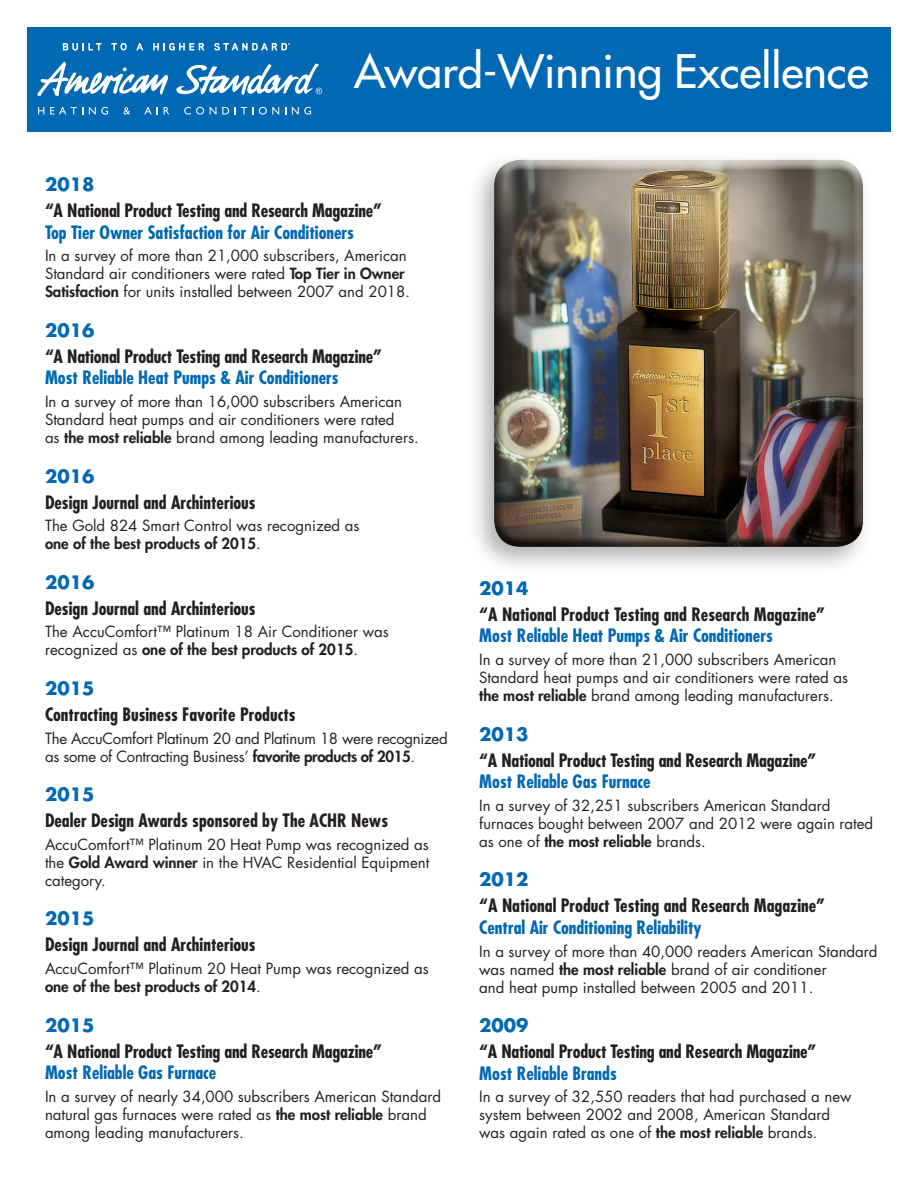
<style>
.page{position:relative;width:918px;height:1188px;background:#fff}
.page>*{position:absolute;margin:0;border:0;box-sizing:border-box;transform-origin:0 0}
.t1{font:500 45px "Futura Std";color:#fff}
.t2{font:700 condensed 18px "Futura Std";color:#231f20}
.t3{font:700 condensed 18px "Futura Std";color:#0168b3}
.t4{font:700 18px "Futura Std";color:#0168b3}
.t5{font:15px/18px "Futura Std";color:#231f20}
.t6{font:15px/18px "Futura Std";letter-spacing:-.02em;color:#231f20}
.s1{font-weight:800}
</style>
<div class="page">
<div style="left:27px;top:27px;width:864px;height:104px;background:#0168b3"></div>
<div style="left:467px;top:150px;width:407px;height:426px;background:#231f20;opacity:.35"></div>
<div style="left:491px;top:158px;width:372px;height:372px;background:#fff;opacity:.8"></div>
<div style="left:491px;top:168px;width:372px;height:380px;background:#231f20;opacity:.75"></div>
<svg style="left:38px;top:107px;width:6px;height:7px"></svg>
<svg style="left:50px;top:107px;width:33px;height:7px"></svg>
<svg style="left:89px;top:107px;width:19px;height:8px"></svg>
<svg style="left:124px;top:107px;width:6px;height:8px"></svg>
<svg style="left:144px;top:107px;width:14px;height:7px"></svg>
<svg style="left:164px;top:107px;width:5px;height:7px"></svg>
<svg style="left:184px;top:107px;width:20px;height:8px"></svg>
<svg style="left:210px;top:107px;width:19px;height:7px"></svg>
<svg style="left:235px;top:107px;width:18px;height:7px"></svg>
<svg style="left:259px;top:107px;width:20px;height:8px"></svg>
<svg style="left:292px;top:107px;width:19px;height:8px"></svg>
<svg style="left:37px;top:61px;width:285px;height:35px"></svg>
<svg style="left:63px;top:43px;width:39px;height:8px"></svg>
<svg style="left:111px;top:43px;width:16px;height:8px"></svg>
<svg style="left:136px;top:43px;width:7px;height:7px"></svg>
<svg style="left:153px;top:43px;width:52px;height:8px"></svg>
<svg style="left:214px;top:43px;width:76px;height:8px"></svg>
<h1 class="t1" style="left:354px;top:44px;width:516px">Award-Winning Excellence</h1>
<p class="t4" style="left:45px;top:172px;width:51px">2018</p>
<p class="t2" style="left:45px;top:199px;width:339px">“A National Product Testing and Research Magazine”</p>
<p class="t3" style="left:45px;top:221px;width:311px">Top Tier Owner Satisfaction for Air Conditioners</p>
<p class="t5" style="left:45px;top:247px;width:367px">In a survey of more than 21,000 subscribers, American<br>Standard air conditioners were rated <span class="s1">Top Tier in Owner<br>Satisfaction</span> for units installed between 2007 and 2018.</p>
<p class="t4" style="left:45px;top:318px;width:51px">2016</p>
<p class="t2" style="left:45px;top:345px;width:339px">“A National Product Testing and Research Magazine”</p>
<p class="t3" style="left:45px;top:367px;width:295px">Most Reliable Heat Pumps &amp; Air Conditioners</p>
<p class="t5" style="left:45px;top:393px;width:375px">In a survey of more than 16,000 subscribers American<br>Standard heat pumps and air conditioners were rated<br>as <span class="s1">the most reliable</span> brand among leading manufacturers.</p>
<p class="t4" style="left:45px;top:464px;width:51px">2016</p>
<p class="t2" style="left:45px;top:491px;width:212px">Design Journal and Archinterious</p>
<p class="t5" style="left:45px;top:517px;width:316px">The Gold 824 Smart Control was recognized as <span class="s1">one of the best products of 2015</span>.</p>
<p class="t4" style="left:45px;top:570px;width:51px">2016</p>
<p class="t2" style="left:45px;top:597px;width:212px">Design Journal and Archinterious</p>
<p class="t5" style="left:45px;top:623px;width:345px">The AccuComfort™ Platinum 18 Air Conditioner was recognized as <span class="s1">one of the best products of 2015</span>.</p>
<p class="t4" style="left:45px;top:676px;width:51px">2015</p>
<p class="t2" style="left:45px;top:703px;width:252px">Contracting Business Favorite Products</p>
<p class="t6" style="left:45px;top:729px;width:404px">The AccuComfort Platinum 20 and Platinum 18 were recognized as some of Contracting Business’ <span class="s1">favorite products of 2015</span>.</p>
<p class="t4" style="left:45px;top:782px;width:51px">2015</p>
<p class="t2" style="left:45px;top:809px;width:345px">Dealer Design Awards sponsored by The ACHR News</p>
<p class="t5" style="left:45px;top:835px;width:386px;text-align:justify">AccuComfort™ Platinum 20 Heat Pump was recognized as the <span class="s1">Gold Award winner</span> in the HVAC Residential Equipment category.</p>
<p class="t4" style="left:45px;top:907px;width:51px">2015</p>
<p class="t2" style="left:45px;top:934px;width:212px">Design Journal and Archinterious</p>
<p class="t5" style="left:45px;top:960px;width:385px">AccuComfort™ Platinum 20 Heat Pump was recognized as <span class="s1">one of the best products of 2014</span>.</p>
<p class="t4" style="left:45px;top:1013px;width:51px">2015</p>
<p class="t2" style="left:45px;top:1040px;width:339px">“A National Product Testing and Research Magazine”</p>
<p class="t3" style="left:45px;top:1061px;width:173px">Most Reliable Gas Furnace</p>
<p class="t5" style="left:45px;top:1087px;width:398px">In a survey of nearly 34,000 subscribers American Standard natural gas furnaces were rated as <span class="s1">the most reliable</span> brand among leading manufacturers.</p>
<p class="t4" style="left:479px;top:576px;width:51px">2014</p>
<p class="t2" style="left:479px;top:603px;width:347px">“A National Product Testing and Research Magazine”</p>
<p class="t3" style="left:479px;top:625px;width:295px">Most Reliable Heat Pumps &amp; Air Conditioners</p>
<p class="t5" style="left:479px;top:651px;width:370px">In a survey of more than 21,000 subscribers American<br>Standard heat pumps and air conditioners were rated as <span class="s1">the most reliable</span> brand among leading manufacturers.</p>
<p class="t4" style="left:479px;top:722px;width:51px">2013</p>
<p class="t2" style="left:479px;top:749px;width:339px">“A National Product Testing and Research Magazine”</p>
<p class="t3" style="left:479px;top:770px;width:173px">Most Reliable Gas Furnace</p>
<p class="t5" style="left:479px;top:796px;width:396px">In a survey of 32,251 subscribers American Standard furnaces bought between 2007 and 2012 were again rated as one of <span class="s1">the most reliable</span> brands.</p>
<p class="t4" style="left:479px;top:868px;width:51px">2012</p>
<p class="t2" style="left:479px;top:895px;width:347px">“A National Product Testing and Research Magazine”</p>
<p class="t3" style="left:479px;top:916px;width:224px">Central Air Conditioning Reliability</p>
<p class="t5" style="left:479px;top:942px;width:400px">In a survey of more than 40,000 readers American Standard was named <span class="s1">the most reliable</span> brand of air conditioner<br>and heat pump installed between 2005 and 2011.</p>
<p class="t4" style="left:479px;top:1013px;width:51px">2009</p>
<p class="t2" style="left:479px;top:1040px;width:339px">“A National Product Testing and Research Magazine”</p>
<p class="t3" style="left:479px;top:1062px;width:139px">Most Reliable Brands</p>
<p class="t5" style="left:479px;top:1088px;width:374px">In a survey of 32,550 readers that had purchased a new system between 2002 and 2008, American Standard was again rated as one of <span class="s1">the most reliable</span> brands.</p>
</div>
